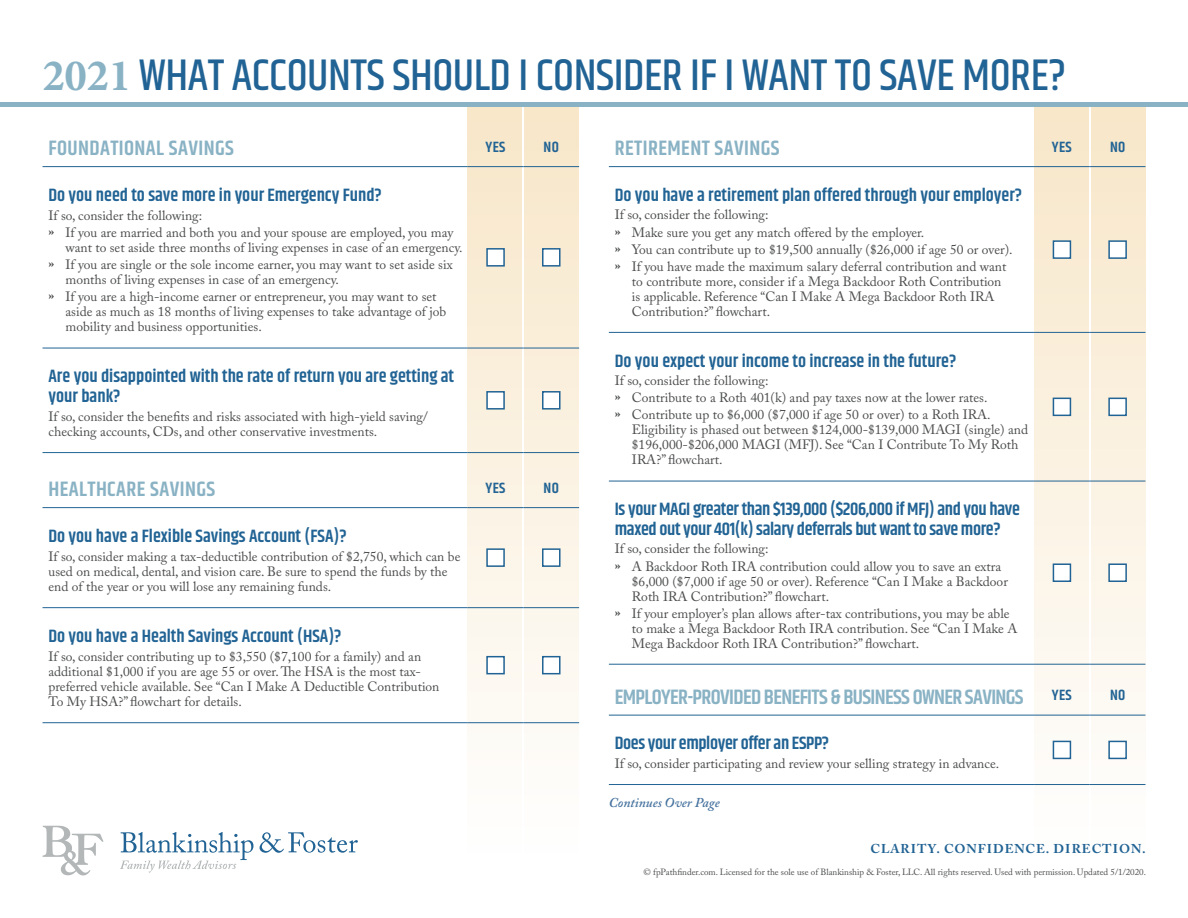
<style>
.page{position:relative;width:1188px;height:918px;background:#fff}
.page>*{position:absolute;margin:0;border:0;box-sizing:border-box;transform-origin:0 0}
.t1{font:500 45px "Khand";letter-spacing:-.01em;color:#216394}
.t2{font:600 21px "Khand";letter-spacing:.02em;color:#89b2c4}
.t3{font:600 21px "Khand";letter-spacing:-.03em;color:#89b2c4}
.t4{font:600 18px/19.5px "Khand";color:#216394}
.t5{font:600 18px/19.5px "Khand";letter-spacing:-.02em;color:#216394}
.t6{font:600 15px "Khand";letter-spacing:.02em;color:#216394}
.t7{font:13.5px/15px "Adobe Caslon Pro";color:#4b4c4d}
.t8{font:italic 600 13.5px "Adobe Caslon Pro";color:#46729f}
.t9{font:700 12.75px "Adobe Caslon Pro";letter-spacing:.075em;color:#216394}
.t10{font:9px "Adobe Caslon Pro";color:#4b4c4d}
.s1{font-family:"Minion Pro";font-weight:700;color:#89b2c4}
</style>
<div class="page">
<div style="left:525px;top:106px;width:54px;height:747px;background:linear-gradient(to bottom,#f8e6c8,#fefefe)"></div>
<div style="left:1091px;top:106px;width:54px;height:747px;background:linear-gradient(to bottom,#f8e6c8,#fdfdfe)"></div>
<div style="left:468px;top:106px;width:54px;height:747px;background:linear-gradient(to bottom,#f8e6c8,#fefefe)"></div>
<div style="left:1034px;top:106px;width:55px;height:747px;background:linear-gradient(to bottom,#f7e6c8,#fdfdfd)"></div>
<hr style="left:0;top:102px;width:1188px;height:4px;background:#89b2c4">
<hr style="left:43px;top:166px;width:425px;height:1px;background:#216394">
<hr style="left:468px;top:166px;width:55px;height:1px;background:#216394">
<hr style="left:523px;top:166px;width:56px;height:1px;background:#216394">
<hr style="left:43px;top:348px;width:425px;height:1px;background:#216394">
<hr style="left:468px;top:348px;width:55px;height:1px;background:#216394">
<hr style="left:523px;top:348px;width:56px;height:1px;background:#216394">
<hr style="left:43px;top:452px;width:425px;height:1px;background:#216394">
<hr style="left:468px;top:452px;width:55px;height:1px;background:#216394">
<hr style="left:523px;top:452px;width:56px;height:1px;background:#216394">
<div style="left:486px;top:248px;width:19px;height:19px;background:#fff;border:2px solid #216394"></div>
<div style="left:542px;top:248px;width:19px;height:19px;background:#fff;border:2px solid #216394"></div>
<div style="left:486px;top:391px;width:19px;height:19px;background:#fff;border:2px solid #216394"></div>
<div style="left:542px;top:391px;width:19px;height:19px;background:#fff;border:2px solid #216394"></div>
<hr style="left:609px;top:166px;width:425px;height:1px;background:#216394">
<hr style="left:1034px;top:166px;width:56px;height:1px;background:#216394">
<hr style="left:1090px;top:166px;width:55px;height:1px;background:#216394">
<hr style="left:609px;top:332px;width:425px;height:1px;background:#216394">
<hr style="left:1034px;top:332px;width:56px;height:1px;background:#216394">
<hr style="left:1090px;top:332px;width:55px;height:1px;background:#216394">
<hr style="left:609px;top:481px;width:425px;height:1px;background:#216394">
<hr style="left:1034px;top:481px;width:56px;height:1px;background:#216394">
<hr style="left:1090px;top:481px;width:55px;height:1px;background:#216394">
<hr style="left:609px;top:664px;width:425px;height:1px;background:#216394">
<hr style="left:1034px;top:664px;width:56px;height:1px;background:#216394">
<hr style="left:1090px;top:664px;width:55px;height:1px;background:#216394">
<div style="left:1053px;top:240px;width:18px;height:19px;background:#fff;border:2px solid #216394"></div>
<div style="left:1108px;top:240px;width:19px;height:19px;background:#fff;border:2px solid #216394"></div>
<div style="left:1053px;top:398px;width:18px;height:18px;background:#fff;border:2px solid #216394"></div>
<div style="left:1108px;top:398px;width:19px;height:18px;background:#fff;border:2px solid #216394"></div>
<div style="left:1053px;top:563px;width:18px;height:19px;background:#fff;border:2px solid #216394"></div>
<div style="left:1108px;top:563px;width:19px;height:19px;background:#fff;border:2px solid #216394"></div>
<hr style="left:609px;top:715px;width:425px;height:1px;background:#216394">
<hr style="left:1034px;top:715px;width:56px;height:1px;background:#216394">
<hr style="left:1090px;top:715px;width:55px;height:1px;background:#216394">
<hr style="left:609px;top:784px;width:425px;height:1px;background:#216394">
<hr style="left:1034px;top:784px;width:56px;height:1px;background:#216394">
<hr style="left:1090px;top:784px;width:55px;height:1px;background:#216394">
<div style="left:1053px;top:741px;width:18px;height:18px;background:#fff;border:2px solid #216394"></div>
<div style="left:1108px;top:741px;width:19px;height:18px;background:#fff;border:2px solid #216394"></div>
<hr style="left:43px;top:507px;width:425px;height:1px;background:#216394">
<hr style="left:468px;top:507px;width:55px;height:1px;background:#216394">
<hr style="left:523px;top:507px;width:56px;height:1px;background:#216394">
<hr style="left:43px;top:607px;width:425px;height:1px;background:#216394">
<hr style="left:468px;top:607px;width:55px;height:1px;background:#216394">
<hr style="left:523px;top:607px;width:56px;height:1px;background:#216394">
<hr style="left:43px;top:722px;width:425px;height:1px;background:#216394">
<hr style="left:468px;top:722px;width:55px;height:1px;background:#216394">
<hr style="left:523px;top:722px;width:56px;height:1px;background:#216394">
<div style="left:486px;top:548px;width:19px;height:19px;background:#fff;border:2px solid #216394"></div>
<div style="left:542px;top:548px;width:19px;height:19px;background:#fff;border:2px solid #216394"></div>
<div style="left:486px;top:656px;width:19px;height:18px;background:#fff;border:2px solid #216394"></div>
<div style="left:542px;top:656px;width:19px;height:18px;background:#fff;border:2px solid #216394"></div>
<svg style="left:43px;top:826px;width:61px;height:50px"></svg>
<svg style="left:260px;top:832px;width:98px;height:21px"></svg>
<svg style="left:120px;top:832px;width:133px;height:41px"></svg>
<h1 class="t1" style="left:43px;top:47px;width:1025px"><span class="s1">2021</span> WHAT ACCOUNTS SHOULD I CONSIDER IF I WANT TO SAVE MORE?</h1>
<h2 class="t2" style="left:49px;top:134px;width:187px">FOUNDATIONAL SAVINGS</h2>
<p class="t6" style="left:486px;top:137px;width:21px">YES</p>
<p class="t6" style="left:544px;top:137px;width:17px">NO</p>
<h3 class="t4" style="left:49px;top:186px;width:335px">Do you need to save more in your Emergency Fund?</h3>
<p class="t7" style="left:66px;top:206px;width:389px;line-height:17.1px;text-indent:-17px">If so, consider the following:<br>If you are married and both you and your spouse are employed, you may</p>
<p class="t7" style="left:66px;top:239px;width:399px;line-height:17.1px">want to set aside three months of living expenses in case of an emergency.<br>If you are single or the sole income earner, you may want to set aside six</p>
<p class="t7" style="left:66px;top:271px;width:373px;line-height:17.1px">months of living expenses in case of an emergency.<br>If you are a high-income earner or entrepreneur, you may want to set</p>
<p class="t7" style="left:66px;top:304px;width:382px">aside as much as 18 months of living expenses to take advantage of job mobility and business opportunities.</p>
<h3 class="t4" style="left:49px;top:368px;width:407px">Are you disappointed with the rate of return you are getting at your bank?</h3>
<p class="t7" style="left:49px;top:408px;width:381px">If so, consider the benefits and risks associated with high-yield saving/ checking accounts, CDs, and other conservative investments.</p>
<h2 class="t2" style="left:49px;top:475px;width:168px">HEALTHCARE SAVINGS</h2>
<p class="t6" style="left:486px;top:478px;width:21px">YES</p>
<p class="t6" style="left:544px;top:478px;width:17px">NO</p>
<h3 class="t4" style="left:49px;top:527px;width:300px">Do you have a Flexible Savings Account (FSA)?</h3>
<p class="t7" style="left:49px;top:549px;width:413px">If so, consider making a tax-deductible contribution of $2,750, which can be used on medical, dental, and vision care. Be sure to spend the funds by the end of the year or you will lose any remaining funds.</p>
<h3 class="t4" style="left:49px;top:627px;width:295px">Do you have a Health Savings Account (HSA)?</h3>
<p class="t7" style="left:49px;top:649px;width:392px">If so, consider contributing up to $3,550 ($7,100 for a family) and an additional $1,000 if you are age 55 or over. The HSA is the most tax&shy;preferred vehicle available. See “Can I Make A Deductible Contribution To My HSA?” flowchart for details.</p>
<h2 class="t2" style="left:615px;top:134px;width:166px">RETIREMENT SAVINGS</h2>
<p class="t6" style="left:1052px;top:137px;width:21px">YES</p>
<p class="t6" style="left:1110px;top:137px;width:17px">NO</p>
<h3 class="t4" style="left:615px;top:186px;width:409px">Do you have a retirement plan offered through your employer?</h3>
<p class="t7" style="left:632px;top:206px;width:382px;line-height:17.1px;text-indent:-17px">If so, consider the following:<br>Make sure you get any match offered by the employer.<br>You can contribute up to $19,500 annually ($26,000 if age 50 or over).<br>If you have made the maximum salary deferral contribution and want</p>
<p class="t7" style="left:632px;top:274px;width:371px">to contribute more, consider if a Mega Backdoor Roth Contribution is applicable. Reference “Can I Make A Mega Backdoor Roth IRA<br>Contribution?” flowchart.</p>
<h3 class="t4" style="left:615px;top:352px;width:343px">Do you expect your income to increase in the future?</h3>
<p class="t7" style="left:632px;top:372px;width:360px;line-height:17.1px;text-indent:-17px">If so, consider the following:<br>Contribute to a Roth 401(k) and pay taxes now at the lower rates.<br>Contribute up to $6,000 ($7,000 if age 50 or over) to a Roth IRA.</p>
<p class="t7" style="left:632px;top:422px;width:398px">Eligibility is phased out between $124,000-$139,000 MAGI (single) and $196,000-$206,000 MAGI (MFJ). See “Can I Contribute To My Roth<br>IRA?” flowchart.</p>
<h3 class="t5" style="left:615px;top:501px;width:406px">Is your MAGI greater than $139,000 ($206,000 if MFJ) and you have maxed out your 401(k) salary deferrals but want to save more?</h3>
<p class="t7" style="left:632px;top:540px;width:371px;line-height:17.1px;text-indent:-17px">If so, consider the following:<br>A Backdoor Roth IRA contribution could allow you to save an extra</p>
<p class="t7" style="left:632px;top:573px;width:378px">$6,000 ($7,000 if age 50 or over). Reference “Can I Make a Backdoor<br>Roth IRA Contribution?” flowchart.</p>
<p class="t7" style="left:632px;top:605px;width:387px">If your employer’s plan allows after-tax contributions, you may be able to make a Mega Backdoor Roth IRA contribution. See “Can I Make A<br>Mega Backdoor Roth IRA Contribution?” flowchart.</p>
<h2 class="t3" style="left:615px;top:683px;width:410px">EMPLOYER-PROVIDED BENEFITS &amp; BUSINESS OWNER SAVINGS</h2>
<p class="t6" style="left:1052px;top:685px;width:21px">YES</p>
<p class="t6" style="left:1110px;top:685px;width:17px">NO</p>
<h3 class="t5" style="left:615px;top:735px;width:216px">Does your employer offer an ESPP?</h3>
<p class="t7" style="left:615px;top:756px;width:386px">If so, consider participating and review your selling strategy in advance.</p>
<p class="t8" style="left:609px;top:794px;width:112px">Continues Over Page</p>
<p class="t9" style="left:871px;top:841px;width:277px">CLARITY. CONFIDENCE. DIRECTION.</p>
<p class="t10" style="left:644px;top:867px;width:504px">© fpPathfinder.com. Licensed for the sole use of Blankinship &amp; Foster, LLC. All rights reserved. Used with permission. Updated 5/1/2020.</p>
</div>
